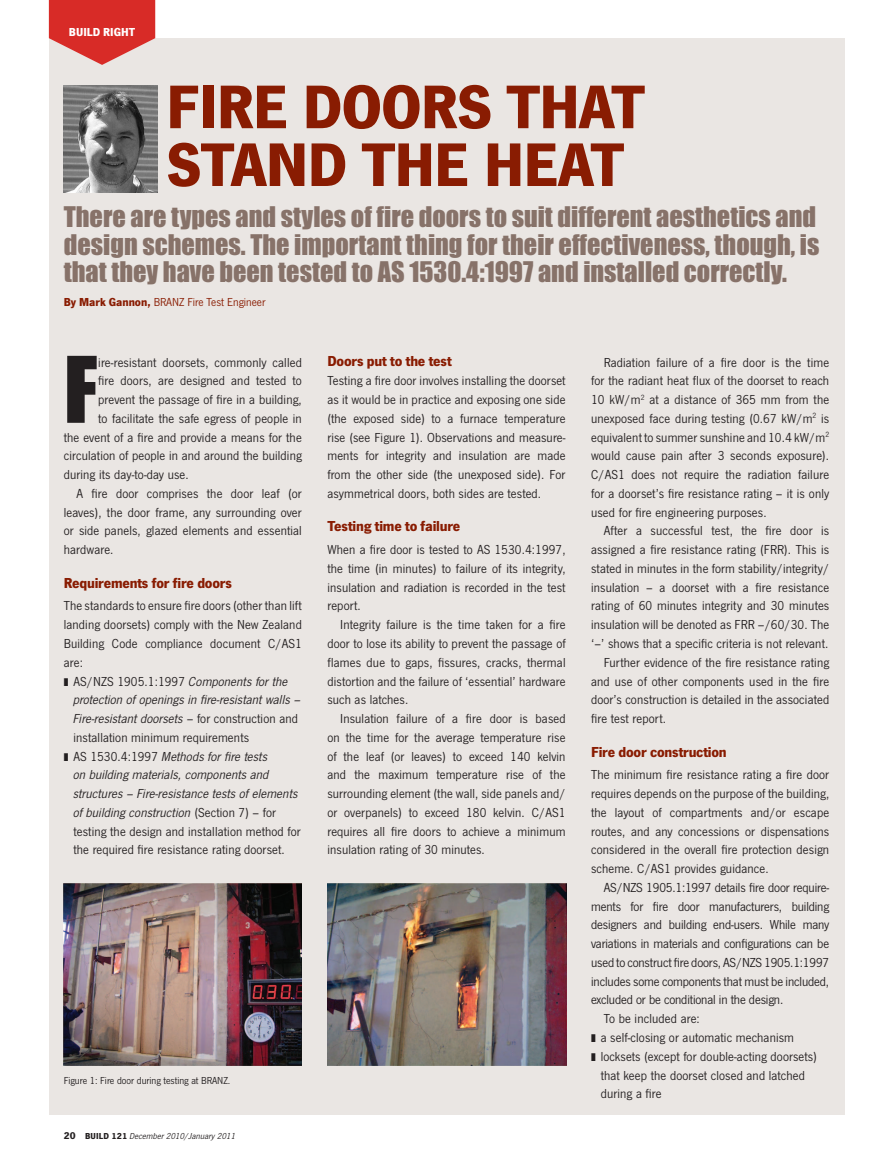
<style>
.page{position:relative;width:893px;height:1170px;background:#fff}
.page>*{position:absolute;margin:0;border:0;box-sizing:border-box;transform-origin:0 0}
.DROPCAP_First_Par{font:84.6px "Impact MT Std";color:#231f20}
.t1{font:700 63.75px/57.8px "News Got";letter-spacing:-.015em;color:#891c02}
.intro{font:26.25px/27.8px "Impact MT Std";color:#877269}
.Sub_head_Buildright{font:700 15px "News Got";letter-spacing:-.015em;color:#891c02}
.Paragraphs_after{font:13.5px/18.8px "News Got";letter-spacing:.01em;color:#231f20;text-align:justify}
.Paragraph_first{font:13.5px/18.8px "News Got";letter-spacing:.01em;color:#231f20;text-align:justify}
.Bullet{font:italic 13.5px/18.8px "News Got";letter-spacing:.01em;color:#231f20}
.DROPCAP_First_Par-2{font:13.5px "News Got";letter-spacing:.01em;color:#231f20}
.Bullet-2{font:13.5px/18.8px "News Got";letter-spacing:.01em;color:#231f20}
.Writen_by_-_Buildrig{font:12px "News Got";color:#891c02}
.t2{font:700 12px "News Got";color:#fff}
.captions{font:10.5px "News Got";color:#231f20}
.t3{font:italic 9px "News Got";letter-spacing:.01em;color:#231f20}
.s1{font-weight:700}
.s2{font-style:normal}
.s3{font-weight:700;font-style:normal;font-size:10.2px}
.s4{font-weight:700;font-style:normal}
</style>
<div class="page">
<div style="left:49px;top:38px;width:795px;height:1076px;background:#eae6e3"></div>
<svg style="left:49px;top:0;width:106px;height:65px"></svg>
<img style="left:64px;top:85px;width:94px;height:108px">
<img style="left:64px;top:883px;width:238px;height:182px">
<img style="left:327px;top:883px;width:239px;height:182px">
<p class="t2" style="left:69px;top:25px;width:68px">BUILD RIGHT</p>
<p class="t1" style="left:166px;top:78px;width:480px">FIRE DOORS THAT<br>STAND THE HEAT</p>
<p class="intro" style="left:64px;top:202px;width:757px">There are types and styles of fire doors to suit different aesthetics and design schemes. The important thing for their effectiveness, though, is that they have been tested to AS 1530.4:1997 and installed correctly.</p>
<p class="Writen_by_-_Buildrig" style="left:64px;top:295px;width:203px"><span class="s1">By Mark Gannon,</span> BRANZ Fire Test Engineer</p>
<p class="DROPCAP_First_Par" style="left:64px;top:334px;width:35px">F</p>
<p class="DROPCAP_First_Par-2" style="left:98px;top:354px;width:205px">ire-resistant doorsets, commonly called</p>
<p class="DROPCAP_First_Par-2" style="left:98px;top:373px;width:205px">fire doors, are designed and tested to</p>
<p class="DROPCAP_First_Par-2" style="left:98px;top:392px;width:205px">prevent the passage of fire in a building,</p>
<p class="DROPCAP_First_Par-2" style="left:98px;top:411px;width:205px">to facilitate the safe egress of people in</p>
<p class="DROPCAP_First_Par-2" style="left:64px;top:429px;width:240px">the event of a fire and provide a means for the</p>
<p class="DROPCAP_First_Par-2" style="left:64px;top:448px;width:240px">circulation of people in and around the building</p>
<p class="DROPCAP_First_Par-2" style="left:64px;top:467px;width:127px">during its day-to-day use.</p>
<p class="Paragraphs_after" style="left:64px;top:484px;width:240px;text-indent:13px">A fire door comprises the door leaf (or leaves), the door frame, any surrounding over or side panels, glazed elements and essential hardware.</p>
<p class="Sub_head_Buildright" style="left:64px;top:573px;width:170px">Requirements for fire doors</p>
<p class="Paragraph_first" style="left:64px;top:596px;width:240px">The standards to ensure fire doors (other than lift landing doorsets) comply with the New Zealand Building Code compliance document C/AS1 are:</p>
<p class="Bullet" style="left:73px;top:671px;width:229px;text-indent:-10px">❚ <span class="s2">AS/NZS 1905.1:1997</span> Components for the protection of openings in fire-resistant walls – Fire-resistant doorsets <span class="s2">– for construction and installation minimum requirements</span></p>
<p class="Bullet" style="left:73px;top:746px;width:229px;text-indent:-10px">❚ <span class="s2">AS 1530.4:1997</span> Methods for fire tests<br>on building materials, components and structures – Fire-resistance tests of elements of building construction <span class="s2">(Section 7) – for testing the design and installation method for the required fire resistance rating doorset.</span></p>
<p class="captions" style="left:64px;top:1074px;width:168px">Figure 1: Fire door during testing at BRANZ.</p>
<p class="t3" style="left:64px;top:1131px;width:173px"><span class="s3">20</span> <span class="s4">BUILD 121</span> December 2010/January 2011</p>
<p class="Sub_head_Buildright" style="left:327px;top:352px;width:126px">Doors put to the test</p>
<p class="Paragraph_first" style="left:327px;top:371px;width:240px">Testing a fire door involves installing the doorset as it would be in practice and exposing one side (the exposed side) to a furnace temperature rise (see Figure 1). Observations and measure&shy;ments for integrity and insulation are made from the other side (the unexposed side). For asymmetrical doors, both sides are tested.</p>
<p class="Sub_head_Buildright" style="left:327px;top:517px;width:134px">Testing time to failure</p>
<p class="Paragraph_first" style="left:327px;top:540px;width:240px">When a fire door is tested to AS 1530.4:1997, the time (in minutes) to failure of its integrity, insulation and radiation is recorded in the test report.</p>
<p class="Paragraphs_after" style="left:327px;top:615px;width:240px;text-indent:13px">Integrity failure is the time taken for a fire door to lose its ability to prevent the passage of flames due to gaps, fissures, cracks, thermal distortion and the failure of ‘essential’ hardware such as latches.</p>
<p class="Paragraphs_after" style="left:327px;top:709px;width:240px;text-indent:13px">Insulation failure of a fire door is based on the time for the average temperature rise of the leaf (or leaves) to exceed 140 kelvin and the maximum temperature rise of the surrounding element (the wall, side panels and/ or overpanels) to exceed 180 kelvin. C/AS1 requires all fire doors to achieve a minimum insulation rating of 30 minutes.</p>
<p class="Paragraphs_after" style="left:591px;top:353px;width:240px;text-indent:13px">Radiation failure of a fire door is the time for the radiant heat flux of the doorset to reach 10 kW/m<sup>2</sup> at a distance of 365 mm from the unexposed face during testing (0.67 kW/m<sup>2</sup> is equivalent to summer sunshine and 10.4 kW/m<sup>2 </sup>would cause pain after 3 seconds exposure).<br>C/AS1 does not require the radiation failure for a doorset’s fire resistance rating – it is only used for fire engineering purposes.</p>
<p class="Paragraphs_after" style="left:591px;top:521px;width:240px;text-indent:13px">After a successful test, the fire door is assigned a fire resistance rating (FRR). This is stated in minutes in the form stability/integrity/ insulation – a doorset with a fire resistance rating of 60 minutes integrity and 30 minutes insulation will be denoted as FRR –/60/30. The ‘–’ shows that a specific criteria is not relevant.</p>
<p class="Paragraphs_after" style="left:591px;top:653px;width:240px;text-indent:13px">Further evidence of the fire resistance rating and use of other components used in the fire door’s construction is detailed in the associated fire test report.</p>
<p class="Sub_head_Buildright" style="left:591px;top:742px;width:137px">Fire door construction</p>
<p class="Paragraph_first" style="left:591px;top:765px;width:240px">The minimum fire resistance rating a fire door requires depends on the purpose of the building, the layout of compartments and/or escape routes, and any concessions or dispensations considered in the overall fire protection design scheme. C/AS1 provides guidance.</p>
<p class="Paragraphs_after" style="left:591px;top:878px;width:240px;text-indent:13px">AS/NZS 1905.1:1997 details fire door require&shy;ments for fire door manufacturers, building designers and building end-users. While many variations in materials and configurations can be used to construct fire doors, AS/NZS 1905.1:1997 includes some components that must be included, excluded or be conditional in the design.</p>
<p class="Paragraphs_after" style="left:604px;top:1009px;width:98px">To be included are:</p>
<p class="Bullet-2" style="left:591px;top:1028px;width:204px">❚ a self-closing or automatic mechanism</p>
<p class="Bullet-2" style="left:601px;top:1046px;width:218px;text-indent:-10px">❚ locksets (except for double-acting doorsets) that keep the doorset closed and latched during a fire</p>
</div>
